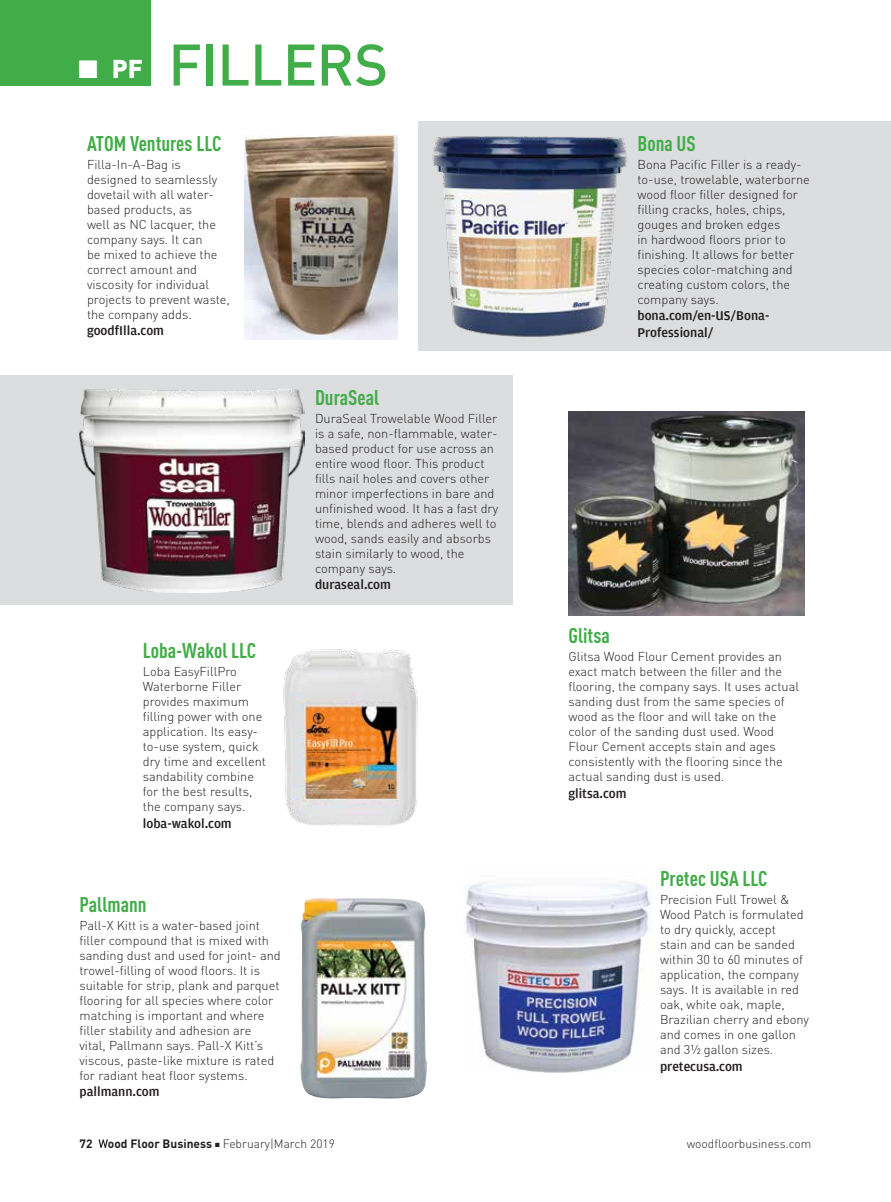
<style>
.page{position:relative;width:891px;height:1202px;background:#fff}
.page>*{position:absolute;margin:0;border:0;box-sizing:border-box;transform-origin:0 0}
.t1{font:500 57.6px "DIN Pro";letter-spacing:-.005em;color:#41ad49}
.t2{font:900 25.5px "DIN Pro";color:#fff}
.t3{font:700 condensed 21px "DIN Pro";color:#41ad49}
.t4{font:500 13.5px/16.2px "Amplitude";color:#231f20}
.t5{font:300 12.75px/15px "DIN Pro";color:#231f20}
.t6{font:300 12px "DIN Pro";color:#231f20}
.t7{font:700 12px "DIN Pro";color:#231f20}
.s1{font-weight:700}
</style>
<div class="page">
<svg style="left:99px;top:1139px;width:9px;height:8px"></svg>
<div style="left:0;top:375px;width:513px;height:229px;background:#dcddde"></div>
<div style="left:418px;top:122px;width:473px;height:229px;background:#dcddde"></div>
<img style="left:244px;top:135px;width:153px;height:204px">
<img style="left:432px;top:136px;width:195px;height:201px">
<img style="left:80px;top:389px;width:225px;height:203px">
<img style="left:568px;top:411px;width:236px;height:204px">
<img style="left:283px;top:649px;width:135px;height:178px">
<img style="left:300px;top:898px;width:127px;height:200px">
<img style="left:465px;top:883px;width:186px;height:189px">
<div style="left:0;top:0;width:151px;height:86px;background:#41ad49"></div>
<h2 class="t2" style="left:79px;top:47px;width:66px">■ PF</h2>
<h1 class="t1" style="left:168px;top:18px;width:222px">FILLERS</h1>
<h3 class="t3" style="left:87px;top:128px;width:136px">ATOM Ventures LLC</h3>
<p class="t5" style="left:87px;top:156px;width:144px">Filla-In-A-Bag is designed to seamlessly dovetail with all water&shy;based products, as<br>well as NC lacquer, the company says. It can<br>be mixed to achieve the correct amount and viscosity for individual projects to prevent waste, the company adds.</p>
<p class="t4" style="left:87px;top:323px;width:79px">goodfIlla.com</p>
<h3 class="t3" style="left:143px;top:635px;width:115px">Loba-Wakol LLC</h3>
<p class="t5" style="left:143px;top:663px;width:125px">Loba EasyFillPro<br>Waterborne Filler provides maximum filling power with one application. Its easy&shy;to-use system, quick dry time and excellent sandability combine for the best results, the company says.</p>
<p class="t4" style="left:143px;top:815px;width:90px">loba-wakol.com</p>
<h3 class="t3" style="left:80px;top:888px;width:69px">Pallmann</h3>
<p class="t5" style="left:80px;top:916px;width:203px">Pall-X Kitt is a water-based joint filler compound that is mixed with sanding dust and used for joint- and trowel-filling of wood floors. It is suitable for strip, plank and parquet flooring for all species where color matching is important and where filler stability and adhesion are vital, Pallmann says. Pall-X Kitt’s viscous, paste-like mixture is rated for radiant heat floor systems.</p>
<p class="t4" style="left:80px;top:1083px;width:82px">pallmann.com</p>
<h3 class="t3" style="left:315px;top:381px;width:66px">DuraSeal</h3>
<p class="t5" style="left:315px;top:409px;width:185px">DuraSeal Trowelable Wood Filler is a safe, non-flammable, water&shy;based product for use across an entire wood floor. This product fills nail holes and covers other minor imperfections in bare and unfinished wood. It has a fast dry time, blends and adheres well to wood, sands easily and absorbs stain similarly to wood, the company says.</p>
<p class="t4" style="left:315px;top:576px;width:77px">duraseal.com</p>
<h3 class="t3" style="left:638px;top:128px;width:60px">Bona US</h3>
<p class="t5" style="left:638px;top:156px;width:174px">Bona Pacific Filler is a ready&shy;to-use, trowelable, waterborne wood floor filler designed for filling cracks, holes, chips, gouges and broken edges<br>in hardwood floors prior to finishing. It allows for better species color-matching and creating custom colors, the company says.</p>
<p class="t4" style="left:638px;top:308px;width:133px">bona.com/en-US/Bona-<br>Professional/</p>
<h3 class="t3" style="left:568px;top:620px;width:43px">Glitsa</h3>
<p class="t5" style="left:568px;top:648px;width:232px">Glitsa Wood Flour Cement provides an exact match between the filler and the flooring, the company says. It uses actual sanding dust from the same species of wood as the floor and will take on the color of the sanding dust used. Wood Flour Cement accepts stain and ages consistently with the flooring since the actual sanding dust is used.</p>
<p class="t4" style="left:568px;top:785px;width:60px">glitsa.com</p>
<h3 class="t3" style="left:660px;top:863px;width:109px">Pretec USA LLC</h3>
<p class="t5" style="left:660px;top:891px;width:151px">Precision Full Trowel &amp;<br>Wood Patch is formulated to dry quickly, accept<br>stain and can be sanded within 30 to 60 minutes of application, the company says. It is available in red oak, white oak, maple,<br>Brazilian cherry and ebony and comes in one gallon and 31/2 gallon sizes.</p>
<p class="t4" style="left:660px;top:1058px;width:84px">pretecusa.com</p>
<p class="t7" style="left:80px;top:1133px;width:15px">72</p>
<p class="t6" style="left:108px;top:1134px;width:228px"><span class="s1">ood Floor Business</span> ■ February|March 2019</p>
<p class="t6" style="left:687px;top:1134px;width:126px">woodfloorbusiness.com</p>
</div>
